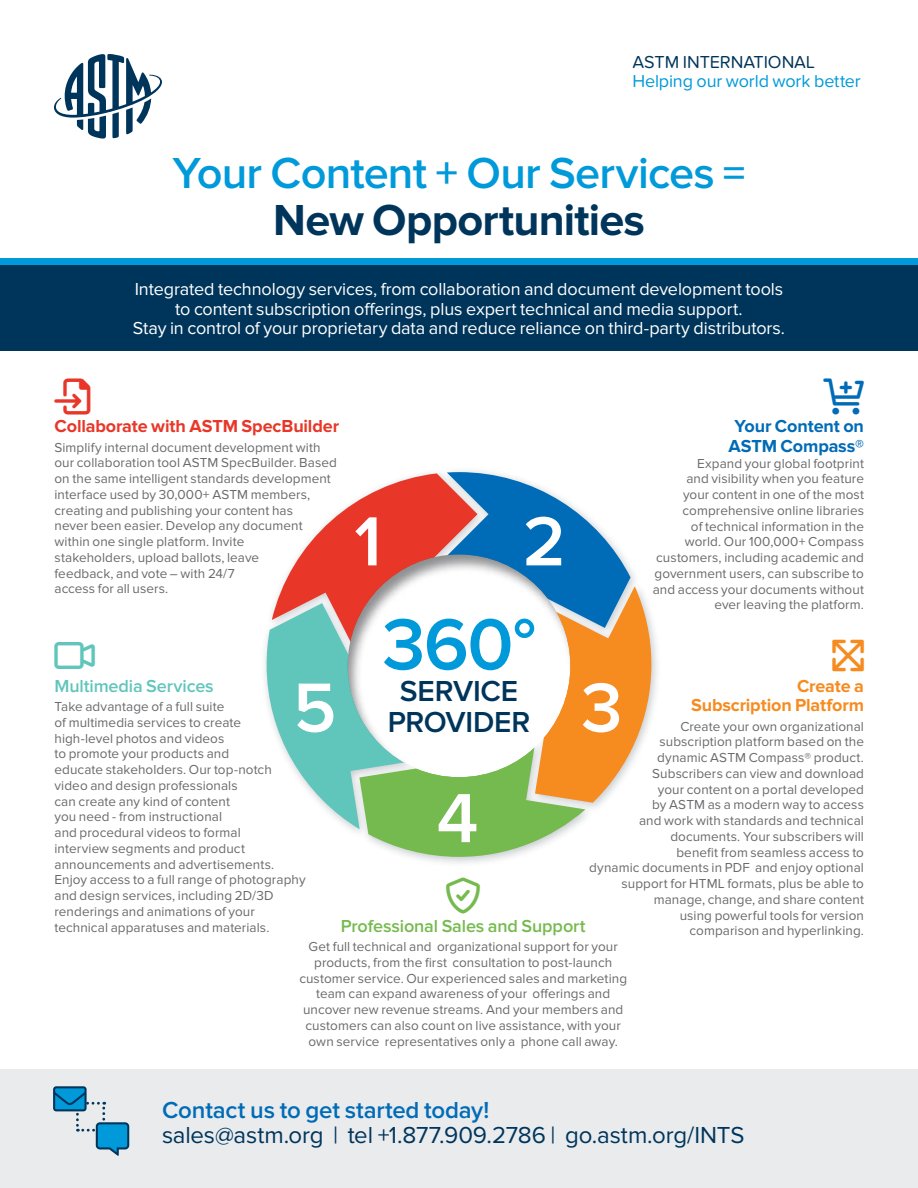
<style>
.page{position:relative;width:918px;height:1188px;background:#fff}
.page>*{position:absolute;margin:0;border:0;box-sizing:border-box;transform-origin:0 0}
.t1{font:600 75px "Proxima Nova";color:#009ada}
.t2{font:600 72px "Proxima Nova";color:#fff}
.t3{font:600 45px "Proxima Nova";letter-spacing:-.015em;color:#009ada}
.t4{font:700 45px "Proxima Nova";letter-spacing:-.015em;color:#00355b}
.t5{font:36px "Font Awesome 6 Pro";color:#006bb7}
.t6{font:36px "Font Awesome 6 Pro";color:#e83728}
.t7{font:36px "Font Awesome 6 Pro";color:#f68b1f}
.t8{font:600 30px/31.5px "Proxima Nova";letter-spacing:-.01em;color:#00355b;text-align:center}
.t9{font:24px "Proxima Nova";letter-spacing:-.005em;color:#00355b}
.t10{font:600 24px "Proxima Nova";letter-spacing:-.005em;color:#006bb7}
.t11{font:18px/19.5px "Proxima Nova";letter-spacing:-.005em;color:#fff;text-align:center}
.t12{font:700 18px "Proxima Nova";letter-spacing:-.005em;color:#e83728}
.t13{font:700 18px/19.5px "Proxima Nova";letter-spacing:-.01em;color:#f68b1f;text-align:right}
.t14{font:600 18px "Proxima Nova";letter-spacing:-.01em;color:#75ba4e}
.t15{font:18px "Proxima Nova Soft";letter-spacing:-.01em;color:#009ada}
.t16{font:700 18px/19.5px "Proxima Nova";letter-spacing:-.01em;color:#006bb7;text-align:center}
.t17{font:600 18px "Proxima Nova";letter-spacing:-.005em;color:#60c5bb}
.t18{font:18px "Proxima Nova Soft";letter-spacing:-.01em;color:#00355b}
.t19{font:13.5px/15.8px "Proxima Nova";letter-spacing:.005em;color:#696a6d}
</style>
<div class="page">
<div style="left:261px;top:466px;width:400px;height:401px;background:#1c2b39;opacity:.25"></div>
<svg style="left:267px;top:472px;width:384px;height:385px"></svg>
<div style="left:334px;top:545px;width:249px;height:232px;background:#696a6d;opacity:.75"></div>
<div style="left:0;top:1070px;width:918px;height:118px;background:#e9ebed"></div>
<svg style="left:54px;top:54px;width:108px;height:85px"></svg>
<div style="left:0;top:258px;width:918px;height:27px;background:#009ada"></div>
<div style="left:0;top:265px;width:918px;height:85px;background:#00355b"></div>
<svg style="left:53px;top:1086px;width:76px;height:70px"></svg>
<h3 class="t18" style="left:632px;top:52px;width:184px">ASTM INTERNATIONAL</h3>
<h3 class="t15" style="left:632px;top:71px;width:230px">Helping our world work better</h3>
<h3 class="t3" style="left:172px;top:152px;width:575px">Your Content + Our Services =</h3>
<h3 class="t4" style="left:273px;top:194px;width:373px">New Opportunities</h3>
<p class="t11" style="left:133px;top:280px;width:654px">Integrated technology services, from collaboration and document development tools to content subscription offerings, plus expert technical and media support.<br>Stay in control of your proprietary data and reduce reliance on third-party distributors.</p>
<h3 class="t6" style="left:55px;top:378px;width:38px">●□▼</h3>
<h3 class="t12" style="left:55px;top:416px;width:286px">Collaborate with ASTM SpecBuilder</h3>
<p class="t19" style="left:55px;top:439px;width:284px">Simplify internal document development with our collaboration tool ASTM SpecBuilder. Based on the same intelligent standards development interface used by 30,000+ ASTM members, creating and publishing your content has<br>never been easier. Develop any document within one single platform. Invite<br>stakeholders, upload ballots, leave<br>feedback, and vote – with 24/7<br>access for all users.</p>
<h2 class="t2" style="left:354px;top:508px;width:29px">1</h2>
<h2 class="t2" style="left:523px;top:508px;width:44px">2</h2>
<h3 class="t5" style="left:824px;top:378px;width:42px">▼●◆▲</h3>
<h3 class="t16" style="left:728px;top:417px;width:137px">Your Content on<br>ASTM Compass®</h3>
<p class="t19" style="left:653px;top:455px;width:213px;text-align:right">Expand your global footprint<br>and visibility when you feature<br>your content in one of the most comprehensive online libraries<br>of technical information in the world. Our 100,000+ Compass customers, including academic and government users, can subscribe to and access your documents without ever leaving the platform.</p>
<h1 class="t1" style="left:382px;top:610px;width:155px">360°</h1>
<h3 class="t8" style="left:388px;top:676px;width:144px">SERVICE<br>PROVIDER</h3>
<h3 class="t7" style="left:832px;top:638px;width:33px">■□▲</h3>
<h3 class="t13" style="left:691px;top:677px;width:174px">Create a<br>Subscription Platform</h3>
<p class="t19" style="left:589px;top:718px;width:276px;text-align:right">Create your own organizational<br>subscription platform based on the<br>dynamic ASTM Compass® product.<br>Subscribers can view and download<br>your content on a portal developed<br>by ASTM as a modern way to access<br>and work with standards and technical documents. Your subscribers will<br>benefit from seamless access to<br>dynamic documents in PDF and enjoy optional support for HTML formats, plus be able to manage, change, and share content<br>using powerful tools for version<br>comparison and hyperlinking.</p>
<h3 class="t17" style="left:55px;top:678px;width:161px">Multimedia Services</h3>
<p class="t19" style="left:55px;top:699px;width:253px">Take advantage of a full suite<br>of multimedia services to create<br>high-level photos and videos<br>to promote your products and<br>educate stakeholders. Our top-notch video and design professionals<br>can create any kind of content<br>you need - from instructional<br>and procedural videos to formal<br>interview segments and product announcements and advertisements.<br>Enjoy access to a full range of photography and design services, including 2D/3D renderings and animations of your technical apparatuses and materials.</p>
<h2 class="t2" style="left:581px;top:675px;width:43px">3</h2>
<h2 class="t2" style="left:293px;top:675px;width:45px">5</h2>
<h2 class="t2" style="left:437px;top:785px;width:43px">4</h2>
<h3 class="t14" style="left:341px;top:918px;width:246px">Professional Sales and Support</h3>
<p class="t19" style="left:299px;top:939px;width:329px;text-align:center">Get full technical and organizational support for your products, from the first consultation to post-launch customer service. Our experienced sales and marketing team can expand awareness of your offerings and uncover new revenue streams. And your members and customers can also count on live assistance, with your own service representatives only a phone call away.</p>
<h3 class="t10" style="left:162px;top:1099px;width:329px">Contact us to get started today!</h3>
<h3 class="t9" style="left:162px;top:1121px;width:584px">sales@astm.org | tel +1.877.909.2786 | go.astm.org/INTS</h3>
</div>
